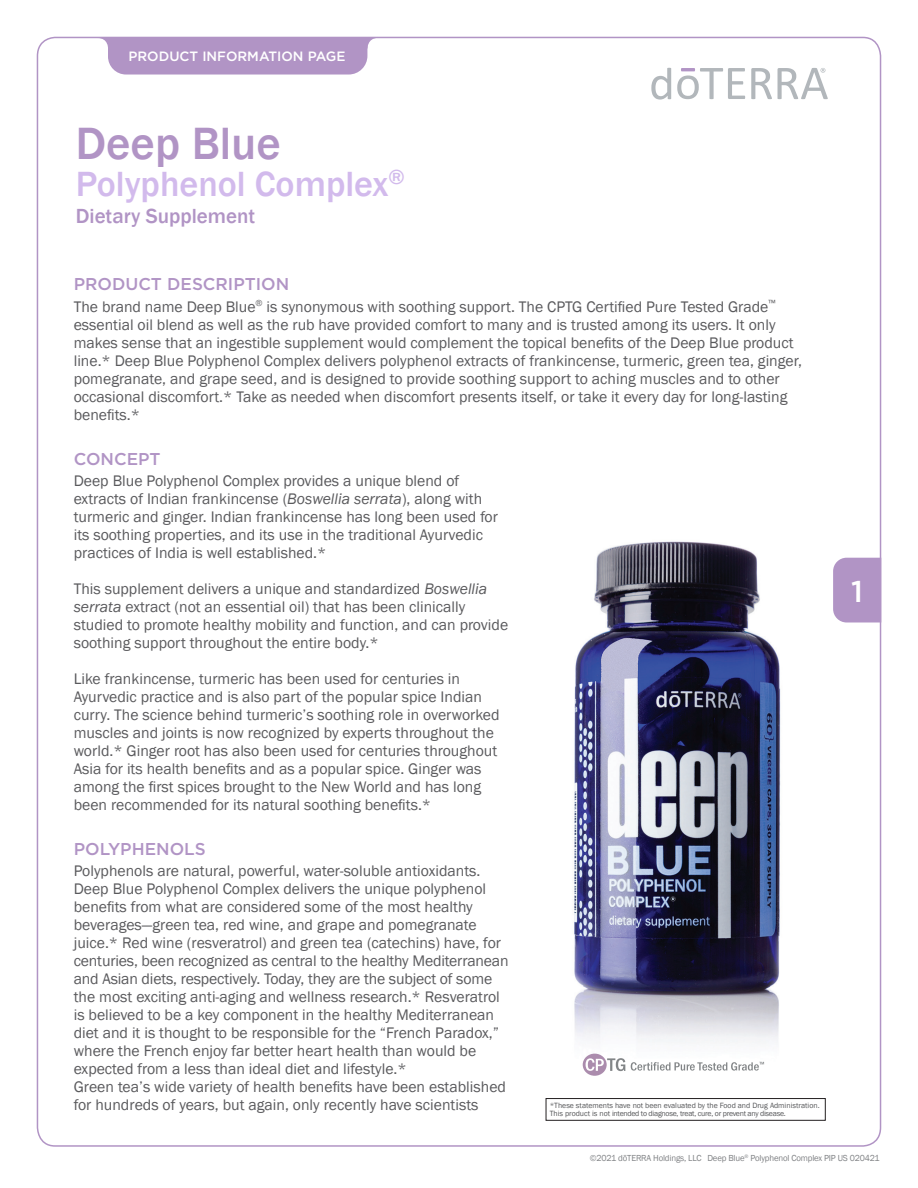
<style>
.page{position:relative;width:918px;height:1188px;background:#fff}
.page>*{position:absolute;margin:0;border:0;box-sizing:border-box;transform-origin:0 0}
.Main_H1{font:500 46.5px "Franklin Gothic";color:#b194c5}
.Main_H2{font:500 36px "Franklin Gothic";color:#d2baec}
.t1{font:500 30px "Gotham";color:#fff}
.Main_H3{font:500 21px "Franklin Gothic";color:#b194c5}
.Purple_Headers{font:500 17.1px "Gotham";color:#b194c5}
.Body{font:15.75px/18px "Franklin Gothic";color:#5a5a5d}
.t2{font:500 13.5px "Gotham";color:#fff}
.t3{font:9px "Franklin Gothic";letter-spacing:-.02em;color:#808285}
.t4{font:7.8px/8.6px "Franklin Gothic";color:#57585a}
.s1{font-style:italic}
</style>
<div class="page">
<svg style="left:97px;top:37px;width:281px;height:38px;background:#b89eca"></svg>
<div style="left:833px;top:558px;width:48px;height:64px;background:#b194c5"></div>
<svg style="left:751px;top:68px;width:21px;height:31px"></svg>
<svg style="left:677px;top:68px;width:68px;height:31px"></svg>
<svg style="left:651px;top:68px;width:20px;height:32px"></svg>
<svg style="left:778px;top:68px;width:50px;height:31px"></svg>
<div style="left:546px;top:1098px;width:279px;height:22px;border:1px solid #231f20"></div>
<img style="left:574px;top:541px;width:207px;height:526px">
<svg style="left:583px;top:1054px;width:193px;height:22px"></svg>
<p class="t2" style="left:129px;top:48px;width:218px">PRODUCT INFORMATION PAGE</p>
<p class="Main_H1" style="left:76px;top:114px;width:206px">Deep Blue</p>
<p class="Main_H2" style="left:76px;top:162px;width:330px">Polyphenol Complex<sup>®</sup></p>
<p class="Main_H3" style="left:76px;top:203px;width:181px">Dietary Supplement</p>
<p class="Purple_Headers" style="left:74px;top:273px;width:217px">PRODUCT DESCRIPTION</p>
<p class="Body" style="left:74px;top:298px;width:730px">The brand name Deep Blue<sup>®</sup> is synonymous with soothing support. The CPTG Certified Pure Tested Grade<sup>™ </sup>essential oil blend as well as the rub have provided comfort to many and is trusted among its users. It only makes sense that an ingestible supplement would complement the topical benefits of the Deep Blue product line.* Deep Blue Polyphenol Complex delivers polyphenol extracts of frankincense, turmeric, green tea, ginger, pomegranate, and grape seed, and is designed to provide soothing support to aching muscles and to other occasional discomfort.* Take as needed when discomfort presents itself, or take it every day for long-lasting benefits.*</p>
<p class="Purple_Headers" style="left:74px;top:447px;width:88px">CONCEPT</p>
<p class="Body" style="left:74px;top:472px;width:426px">Deep Blue Polyphenol Complex provides a unique blend of extracts of Indian frankincense (<span class="s1">Boswellia serrata</span>), along with turmeric and ginger. Indian frankincense has long been used for its soothing properties, and its use in the traditional Ayurvedic practices of India is well established.*</p>
<p class="Body" style="left:74px;top:580px;width:436px">This supplement delivers a unique and standardized <span class="s1">Boswellia serrata</span> extract (not an essential oil) that has been clinically studied to promote healthy mobility and function, and can provide soothing support throughout the entire body.*</p>
<p class="Body" style="left:74px;top:670px;width:427px">Like frankincense, turmeric has been used for centuries in Ayurvedic practice and is also part of the popular spice Indian curry. The science behind turmeric’s soothing role in overworked muscles and joints is now recognized by experts throughout the world.* Ginger root has also been used for centuries throughout Asia for its health benefits and as a popular spice. Ginger was among the first spices brought to the New World and has long been recommended for its natural soothing benefits.*</p>
<p class="Purple_Headers" style="left:74px;top:838px;width:134px">POLYPHENOLS</p>
<p class="Body" style="left:74px;top:862px;width:436px">Polyphenols are natural, powerful, water-soluble antioxidants.<br>Deep Blue Polyphenol Complex delivers the unique polyphenol benefits from what are considered some of the most healthy beverages—green tea, red wine, and grape and pomegranate juice.* Red wine (resveratrol) and green tea (catechins) have, for centuries, been recognized as central to the healthy Mediterranean and Asian diets, respectively. Today, they are the subject of some the most exciting anti-aging and wellness research.* Resveratrol is believed to be a key component in the healthy Mediterranean diet and it is thought to be responsible for the “French Paradox,” where the French enjoy far better heart health than would be expected from a less than ideal diet and lifestyle.*</p>
<p class="Body" style="left:74px;top:1078px;width:434px">Green tea’s wide variety of health benefits have been established for hundreds of years, but again, only recently have scientists</p>
<h3 class="t1" style="left:851px;top:572px;width:13px">1</h3>
<p class="t4" style="left:550px;top:1101px;width:271px">*These statements have not been evaluated by the Food and Drug Administration.<br>This product is not intended to diagnose, treat, cure, or prevent any disease.</p>
<p class="t3" style="left:590px;top:1152px;width:291px">©2021 dōTERRA Holdings, LLC Deep Blue<sup>®</sup> Polyphenol Complex PIP US 020421</p>
</div>
